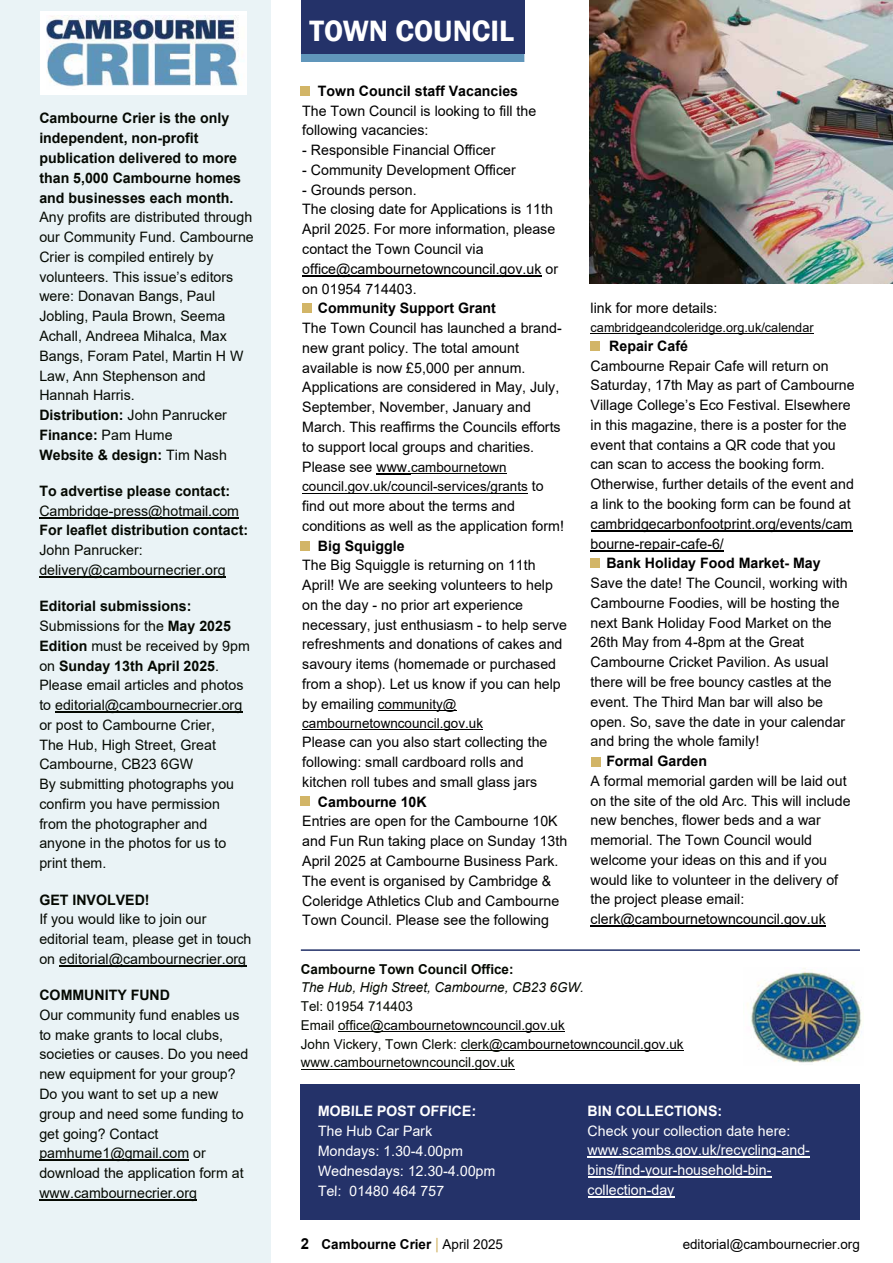
<style>
.page{position:relative;width:893px;height:1263px;background:#fff}
.page>*{position:absolute;margin:0;border:0;box-sizing:border-box;transform-origin:0 0}
.t1{font:600 30.3px "Franklin Gothic";color:#fff}
.t2{font:14.4px/19.8px "Arial";color:#000}
.t3{font:14.4px/19.8px "Arial";color:#050902}
.t4{font:700 14.4px/19.8px "Arial";color:#050902}
.t5{font:14.4px/20px "Arial";color:#fff}
.t6{font:700 14.4px "Arial";color:#000}
.t7{font:700 14.4px "Arial";color:#fff}
.t8{font:13.65px/18.8px "Arial";color:#050902}
.t9{font:13.65px "Arial";color:#000}
.t10{font:italic 13.65px "Arial";color:#050902}
.t11{font:700 13.65px "Arial";color:#050902}
.t12{font:700 13.65px "Arial";color:#000}
.t13{font:12.9px "Arial";color:#000}
.s1{font-weight:700}
.s2{font-size:13.65px}
.s3{font-size:14.4px}
.s4{color:#000}
.s5{font-size:15.15px}
.s6{font-weight:400;font-size:15.15px;color:#d2b567}
.s7{font-weight:400}
</style>
<div class="page">
<hr style="left:302px;top:275px;width:240px;height:1px;background:#000">
<hr style="left:376px;top:473px;width:35px;height:1px;background:#000">
<hr style="left:411px;top:473px;width:96px;height:1px;background:#000">
<hr style="left:302px;top:493px;width:226px;height:1px;background:#000">
<hr style="left:378px;top:710px;width:79px;height:1px;background:#000">
<hr style="left:302px;top:729px;width:181px;height:1px;background:#000">
<hr style="left:591px;top:333px;width:223px;height:1px;background:#000">
<hr style="left:591px;top:530px;width:261px;height:1px;background:#000">
<hr style="left:591px;top:550px;width:133px;height:1px;background:#000">
<hr style="left:591px;top:926px;width:235px;height:1px;background:#000">
<div style="left:0;top:0;width:271px;height:1263px;background:#eaf3f6"></div>
<hr style="left:39px;top:517px;width:200px;height:1px;background:#050902">
<hr style="left:39px;top:576px;width:187px;height:1px;background:#050902">
<hr style="left:55px;top:712px;width:187px;height:1px;background:#050902">
<hr style="left:59px;top:965px;width:187px;height:1px;background:#050902">
<hr style="left:39px;top:1160px;width:150px;height:1px;background:#050902">
<hr style="left:39px;top:1199px;width:158px;height:1px;background:#050902">
<div style="left:301px;top:86px;width:9px;height:10px;background:#d2b567"></div>
<div style="left:301px;top:46px;width:223px;height:16px;background:#6096bb"></div>
<div style="left:301px;top:0;width:223px;height:54px;background:#243269"></div>
<div style="left:40px;top:11px;width:207px;height:84px;background:#fff"></div>
<img style="left:47px;top:16px;width:192px;height:71px">
<hr style="left:338px;top:1031px;width:46px;height:1px;background:#050902">
<hr style="left:384px;top:1031px;width:181px;height:1px;background:#000">
<hr style="left:461px;top:1050px;width:42px;height:1px;background:#050902">
<hr style="left:503px;top:1050px;width:181px;height:1px;background:#000">
<hr style="left:301px;top:1069px;width:214px;height:1px;background:#050902">
<div style="left:301px;top:1084px;width:280px;height:136px;background:#243269"></div>
<div style="left:568px;top:1084px;width:292px;height:136px;background:#243269"></div>
<hr style="left:588px;top:1157px;width:222px;height:1px;background:#fff">
<hr style="left:588px;top:1177px;width:183px;height:1px;background:#fff">
<hr style="left:588px;top:1196px;width:86px;height:1px;background:#fff">
<img style="left:747px;top:968px;width:115px;height:95px">
<hr style="left:301px;top:949px;width:559px;height:2px;background:#243269">
<div style="left:302px;top:303px;width:9px;height:10px;background:#d2b567"></div>
<div style="left:301px;top:541px;width:9px;height:9px;background:#d2b567"></div>
<div style="left:591px;top:341px;width:9px;height:9px;background:#d2b567"></div>
<div style="left:591px;top:558px;width:9px;height:9px;background:#d2b567"></div>
<div style="left:301px;top:796px;width:9px;height:10px;background:#d2b567"></div>
<div style="left:591px;top:757px;width:10px;height:9px;background:#d2b567"></div>
<img style="left:589px;top:0;width:304px;height:284px">
<p class="t4" style="left:39px;top:109px;width:203px">Cambourne Crier is the only independent, non-profit publication delivered to more than 5,000 Cambourne homes and businesses each month.</p>
<p class="t3" style="left:39px;top:207px;width:216px">Any profits are distributed through our Community Fund. Cambourne<br>Crier is compiled entirely by volunteers. This issue’s editors were: Donavan Bangs, Paul<br>Jobling, Paula Brown, Seema<br>Achall, Andreea Mihalca, Max<br>Bangs, Foram Patel, Martin H W<br>Law, Ann Stephenson and<br>Hannah Harris.<br><span class="s1">Distribution:</span> John Panrucker<br><span class="s1">Finance:</span> Pam Hume<br><span class="s1">Website &amp; design:</span> Tim Nash</p>
<p class="t4" style="left:39px;top:481px;width:192px">To advertise please contact:</p>
<p class="t3" style="left:39px;top:501px;width:201px">Cambridge-press@hotmail.com</p>
<p class="t4" style="left:39px;top:521px;width:210px">For leaflet distribution contact:</p>
<p class="t3" style="left:39px;top:540px;width:188px">John Panrucker: delivery@cambournecrier.org</p>
<p class="t3" style="left:39px;top:596px;width:212px"><span class="s1">Editorial submissions:<br></span>Submissions for the <span class="s1">May 2025<br>Edition</span> must be received by 9pm on <span class="s1">Sunday 13th April 2025</span>.<br>Please email articles and photos to editorial@cambournecrier.org or post to Cambourne Crier,<br>The Hub, High Street, Great<br>Cambourne, CB23 6GW<br>By submitting photographs you confirm you have permission from the photographer and anyone in the photos for us to print them.</p>
<p class="t4" style="left:39px;top:890px;width:112px">GET INVOLVED!</p>
<p class="t3" style="left:39px;top:909px;width:214px">If you would like to join our editorial team, please get in touch on editorial@cambournecrier.org</p>
<p class="t4" style="left:39px;top:985px;width:132px">COMMUNITY FUND</p>
<p class="t3" style="left:39px;top:1005px;width:210px">Our community fund enables us to make grants to local clubs, societies or causes. Do you need new equipment for your group?<br>Do you want to set up a new group and need some funding to get going? Contact pamhume1@gmail.com or download the application form at www.cambournecrier.org</p>
<h1 class="t1" style="left:309px;top:12px;width:206px">TOWN COUNCIL</h1>
<p class="t6" style="left:318px;top:81px;width:202px">Town Council staff Vacancies</p>
<p class="t2" style="left:302px;top:101px;width:236px">The Town Council is looking to fill the following vacancies:</p>
<p class="t2" style="left:302px;top:140px;width:195px">- Responsible Financial Officer</p>
<p class="t2" style="left:302px;top:160px;width:215px">- Community Development Officer</p>
<p class="t2" style="left:302px;top:180px;width:257px">- Grounds person.<br>The closing date for Applications is 11th<br>April 2025. For more information, please contact the Town Council via office@cambournetowncouncil.gov.uk or on 01954 714403.</p>
<p class="t6" style="left:318px;top:298px;width:179px">Community Support Grant</p>
<p class="t2" style="left:302px;top:318px;width:261px">The Town Council has launched a brand&shy;new grant policy. The total amount available is now £5,000 per annum.<br>Applications are considered in May, July, September, November, January and March. This reaffirms the Councils efforts to support local groups and charities.<br>Please see www.<span class="s2">cambournetown</span></p>
<p class="t9" style="left:302px;top:477px;width:243px">council.gov.uk/council-services/grants <span class="s3">to</span></p>
<p class="t2" style="left:302px;top:496px;width:263px">find out more about the terms and conditions as well as the application form!</p>
<p class="t6" style="left:318px;top:535px;width:88px">Big Squiggle</p>
<p class="t2" style="left:302px;top:555px;width:266px">The Big Squiggle is returning on 11th April! We are seeking volunteers to help on the day - no prior art experience necessary, just enthusiasm - to help serve refreshments and donations of cakes and savoury items (homemade or purchased from a shop). Let us know if you can help by emailing <span class="s2">community@</span></p>
<p class="t9" style="left:302px;top:714px;width:182px">cambournetowncouncil.gov.uk</p>
<p class="t2" style="left:302px;top:732px;width:247px">Please can you also start collecting the following: small cardboard rolls and kitchen roll tubes and small glass jars</p>
<p class="t6" style="left:318px;top:791px;width:110px">Cambourne 10K</p>
<p class="t2" style="left:302px;top:811px;width:266px">Entries are open for the Cambourne 10K and Fun Run taking place on Sunday 13th April 2025 at Cambourne Business Park.<br>The event is organised by Cambridge &amp; Coleridge Athletics Club and Cambourne Town Council. Please see the following</p>
<p class="t2" style="left:591px;top:298px;width:128px">link for more details:</p>
<p class="t13" style="left:591px;top:318px;width:225px">cambridgeandcoleridge.org.uk/calendar</p>
<p class="t6" style="left:609px;top:336px;width:80px">Repair Café</p>
<p class="t2" style="left:591px;top:355px;width:266px">Cambourne Repair Cafe will return on Saturday, 17th May as part of Cambourne Village College’s Eco Festival. Elsewhere in this magazine, there is a poster for the event that contains a QR code that you can scan to access the booking form.<br>Otherwise, further details of the event and a link to the booking form can be found at cambridgecarbonfootprint.org/events/cam bourne-repair-cafe-6/</p>
<p class="t6" style="left:606px;top:553px;width:216px">Bank Holiday Food Market- May</p>
<p class="t2" style="left:591px;top:573px;width:258px">Save the date! The Council, working with Cambourne Foodies, will be hosting the next Bank Holiday Food Market on the 26th May from 4-8pm at the Great Cambourne Cricket Pavilion. As usual there will be free bouncy castles at the event. The Third Man bar will also be open. So, save the date in your calendar and bring the whole family!</p>
<p class="t6" style="left:606px;top:751px;width:102px">Formal Garden</p>
<p class="t2" style="left:591px;top:771px;width:262px">A formal memorial garden will be laid out on the site of the old Arc. This will include new benches, flower beds and a war memorial. The Town Council would welcome your ideas on this and if you would like to volunteer in the delivery of the project please email: clerk@cambournetowncouncil.gov.uk</p>
<p class="t11" style="left:301px;top:959px;width:214px">Cambourne Town Council Office:</p>
<p class="t10" style="left:301px;top:979px;width:285px">The Hub, High Street, Cambourne, CB23 6GW.</p>
<p class="t8" style="left:301px;top:997px;width:384px">Tel: 01954 714403<br>Email office@<span class="s4">cambournetowncouncil.gov.uk<br></span>John Vickery, Town Clerk: clerk@<span class="s4">cambournetowncouncil.gov.uk </span>www.cambournetowncouncil.gov.uk</p>
<p class="t7" style="left:318px;top:1101px;width:161px">MOBILE POST OFFICE:</p>
<p class="t5" style="left:318px;top:1121px;width:180px">The Hub Car Park<br>Mondays: 1.30-4.00pm<br>Wednesdays: 12.30-4.00pm<br>Tel: 01480 464 757</p>
<p class="t7" style="left:588px;top:1101px;width:136px">BIN COLLECTIONS:</p>
<p class="t5" style="left:588px;top:1120px;width:224px">Check your collection date here: www.scambs.gov.uk/recycling-and&shy;bins/find-your-household-bin&shy;collection-day</p>
<p class="t12" style="left:301px;top:1234px;width:204px"><span class="s5">2</span> Cambourne Crier <span class="s6">|</span> <span class="s7">April 2025</span></p>
<p class="t9" style="left:683px;top:1234px;width:179px">editorial@cambournecrier.org</p>
</div>
